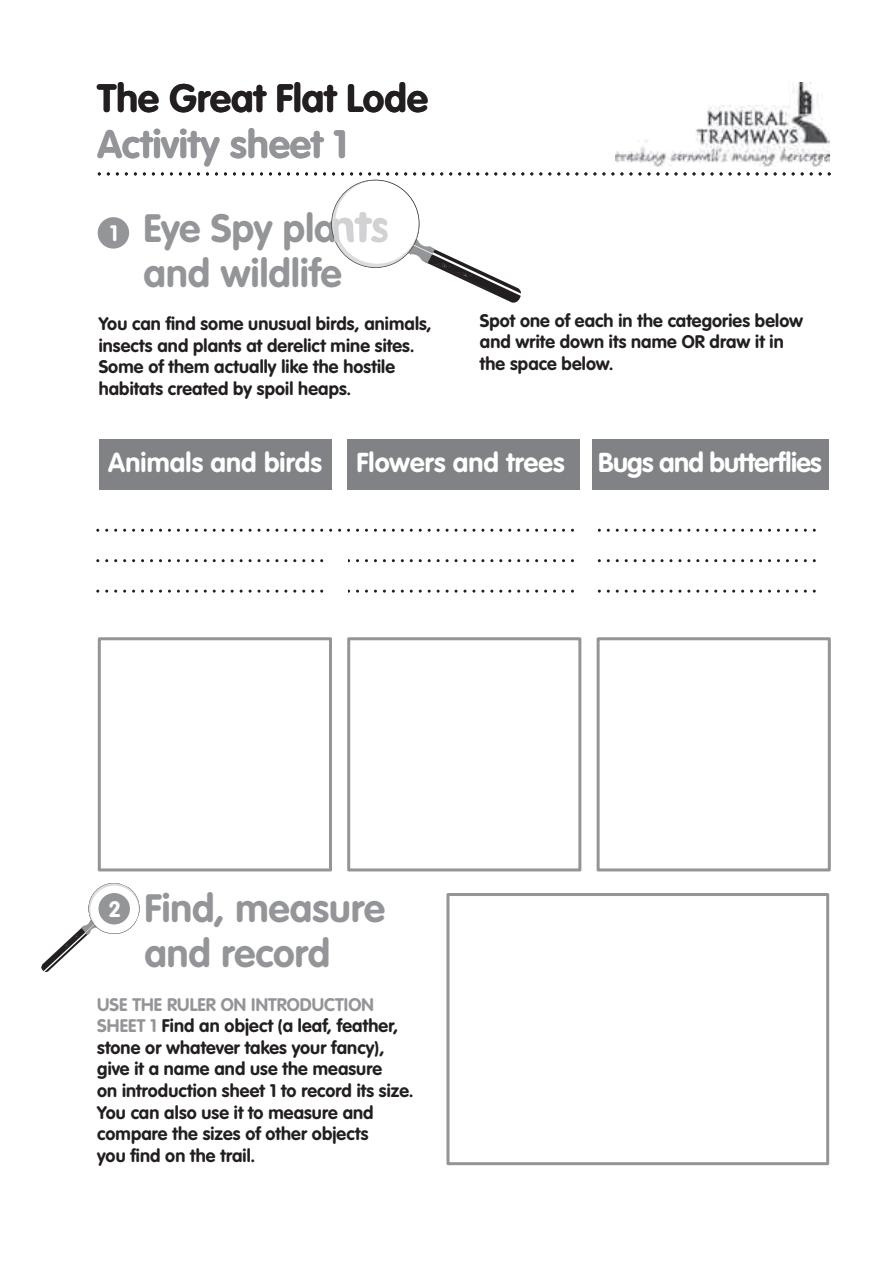
<style>
.page{position:relative;width:893px;height:1263px;background:#fff}
.page>*{position:absolute;margin:0;border:0;box-sizing:border-box;transform-origin:0 0}
.t1{font:700 39px/45px "VAG Rounded LT";letter-spacing:.005em;color:#939598}
.t2{font:700 39px "VAG Rounded LT";letter-spacing:.005em;color:#231f20}
.t3{font:700 27px "VAG Rounded LT";color:#fff}
.t4{font:700 22.2px "VAG Rounded LT";color:#fff}
.t5{font:700 18px/21.6px "VAG Rounded LT";letter-spacing:.005em;color:#231f20}
.s1{color:#939598}
</style>
<div class="page">
<img style="left:615px;top:82px;width:214px;height:85px">
<svg style="left:107px;top:172px;width:715px;height:131px"></svg>
<div style="left:99px;top:439px;width:233px;height:50px;background:#808285"></div>
<svg style="left:105px;top:529px;width:702px;height:3px"></svg>
<svg style="left:105px;top:559px;width:702px;height:3px"></svg>
<svg style="left:105px;top:590px;width:702px;height:3px"></svg>
<div style="left:329px;top:542px;width:19px;height:220px;background:#fff"></div>
<svg style="left:446px;top:893px;width:383px;height:272px"></svg>
<svg style="left:98px;top:637px;width:234px;height:234px"></svg>
<div style="left:578px;top:512px;width:19px;height:220px;background:#fff"></div>
<svg style="left:347px;top:637px;width:234px;height:234px"></svg>
<svg style="left:597px;top:637px;width:234px;height:234px"></svg>
<div style="left:348px;top:439px;width:232px;height:50px;background:#808285"></div>
<div style="left:592px;top:439px;width:237px;height:50px;background:#808285"></div>
<svg style="left:41px;top:883px;width:99px;height:89px"></svg>
<div style="left:98px;top:217px;width:31px;height:32px;background:#939598;border-radius:50%"></div>
<div style="left:98px;top:893px;width:32px;height:31px;background:#939598;border-radius:50%"></div>
<h1 class="t2" style="left:98px;top:75px;width:332px">The Great Flat Lode</h1>
<h1 class="t1" style="left:98px;top:124px;width:252px">Activity sheet 1</h1>
<h1 class="t1" style="left:144px;top:207px;width:245px">Eye Spy plants and wildlife</h1>
<p class="t5" style="left:99px;top:313px;width:335px">You can find some unusual birds, animals, insects and plants at derelict mine sites.<br>Some of them actually like the hostile habitats created by spoil heaps.</p>
<p class="t5" style="left:480px;top:310px;width:325px">Spot one of each in the categories below and write down its name OR draw it in the space below.</p>
<p class="t4" style="left:110px;top:220px;width:10px">1</p>
<h2 class="t3" style="left:108px;top:447px;width:215px">Animals and birds</h2>
<h2 class="t3" style="left:357px;top:447px;width:467px">Flowers and trees Bugs and butterflies</h2>
<h1 class="t1" style="left:144px;top:887px;width:242px">Find, measure and record</h1>
<p class="t5" style="left:97px;top:994px;width:318px"><span class="s1">USE THE RULER ON INTRODUCTION SHEET 1</span> Find an object (a leaf, feather, stone or whatever takes your fancy), give it a name and use the measure<br>on introduction sheet 1 to record its size.<br>You can also use it to measure and compare the sizes of other objects<br>you find on the trail.</p>
<p class="t4" style="left:108px;top:896px;width:14px">2</p>
</div>
